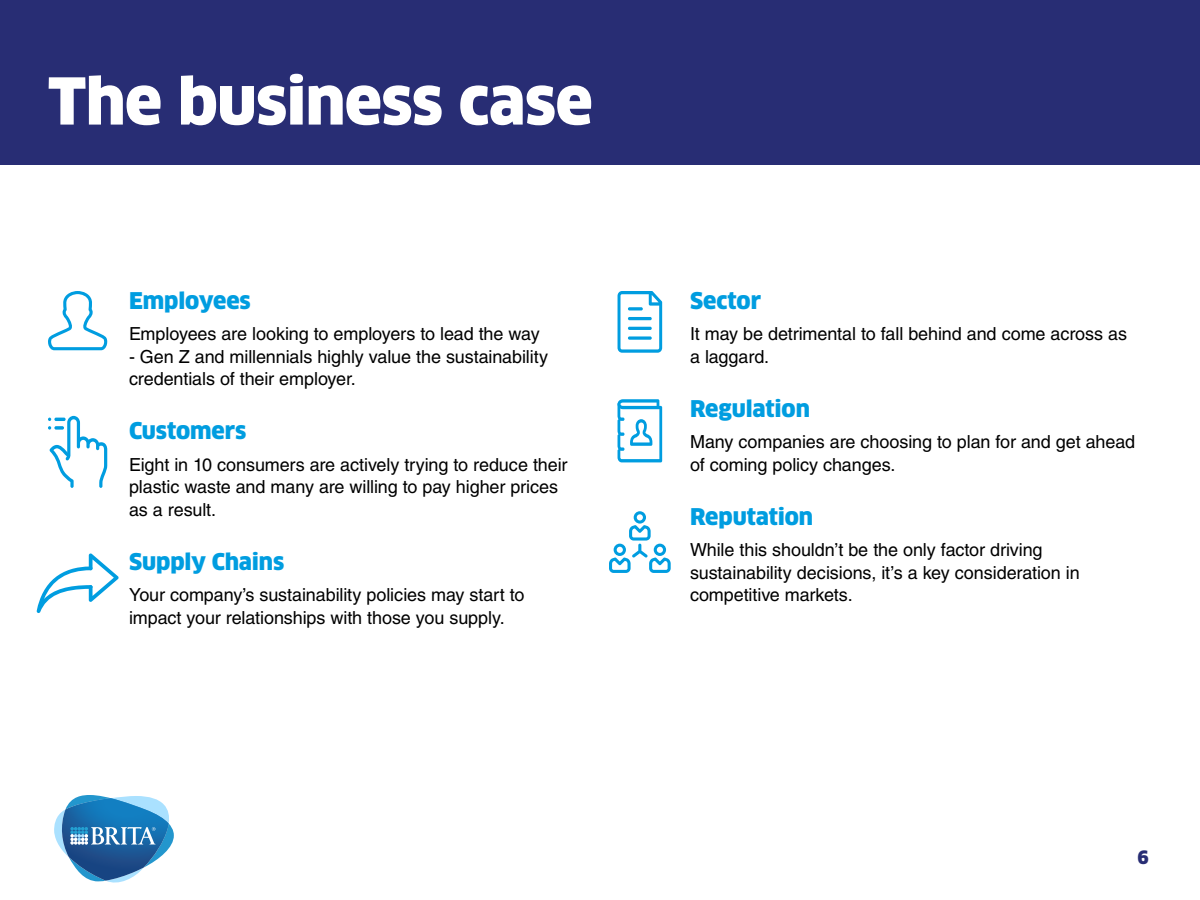
<style>
.page{position:relative;width:1200px;height:900px;background:#fff}
.page>*{position:absolute;margin:0;border:0;box-sizing:border-box;transform-origin:0 0}
.t1{font:900 63px "Clan Pro";letter-spacing:-.01em;color:#fff}
.Chart_header{font:900 22.5px "Clan Pro";letter-spacing:-.005em;color:#009de0}
.Body2{font:18px/22.5px "Helvetica LT Pro";letter-spacing:-.005em;color:#000}
.t2{font:900 18px "Clan Pro";color:#282d74}
</style>
<div class="page">
<svg style="left:54px;top:795px;width:120px;height:88px"></svg>
<div style="left:0;top:0;width:1200px;height:165px;background:#282d74"></div>
<svg style="left:48px;top:291px;width:60px;height:59px"></svg>
<svg style="left:48px;top:416px;width:59px;height:72px"></svg>
<svg style="left:54px;top:426px;width:10px;height:4px"></svg>
<svg style="left:37px;top:553px;width:82px;height:60px"></svg>
<svg style="left:618px;top:291px;width:44px;height:62px"></svg>
<svg style="left:618px;top:399px;width:44px;height:63px"></svg>
<svg style="left:609px;top:511px;width:62px;height:62px"></svg>
<h1 class="t1" style="left:48px;top:64px;width:546px">The business case</h1>
<p class="Chart_header" style="left:129px;top:287px;width:123px">Employees</p>
<p class="Body2" style="left:129px;top:323px;width:412px">Employees are looking to employers to lead the way</p>
<p class="Body2" style="left:129px;top:345px;width:421px">- Gen Z and millennials highly value the sustainability credentials of their employer.</p>
<p class="Chart_header" style="left:129px;top:418px;width:119px">Customers</p>
<p class="Body2" style="left:129px;top:453px;width:440px">Eight in 10 consumers are actively trying to reduce their plastic waste and many are willing to pay higher prices as a result.</p>
<p class="Chart_header" style="left:129px;top:548px;width:157px">Supply Chains</p>
<p class="Body2" style="left:129px;top:584px;width:397px">Your company’s sustainability policies may start to impact your relationships with those you supply.</p>
<p class="Chart_header" style="left:690px;top:287px;width:73px">Sector</p>
<p class="Body2" style="left:690px;top:323px;width:439px">It may be detrimental to fall behind and come across as a laggard.</p>
<p class="Chart_header" style="left:690px;top:395px;width:121px">Regulation</p>
<p class="Body2" style="left:690px;top:431px;width:447px">Many companies are choosing to plan for and get ahead of coming policy changes.</p>
<p class="Chart_header" style="left:690px;top:503px;width:125px">Reputation</p>
<p class="Body2" style="left:690px;top:539px;width:391px">While this shouldn’t be the only factor driving sustainability decisions, it’s a key consideration in competitive markets.</p>
<p class="t2" style="left:1138px;top:847px;width:13px">6</p>
</div>
